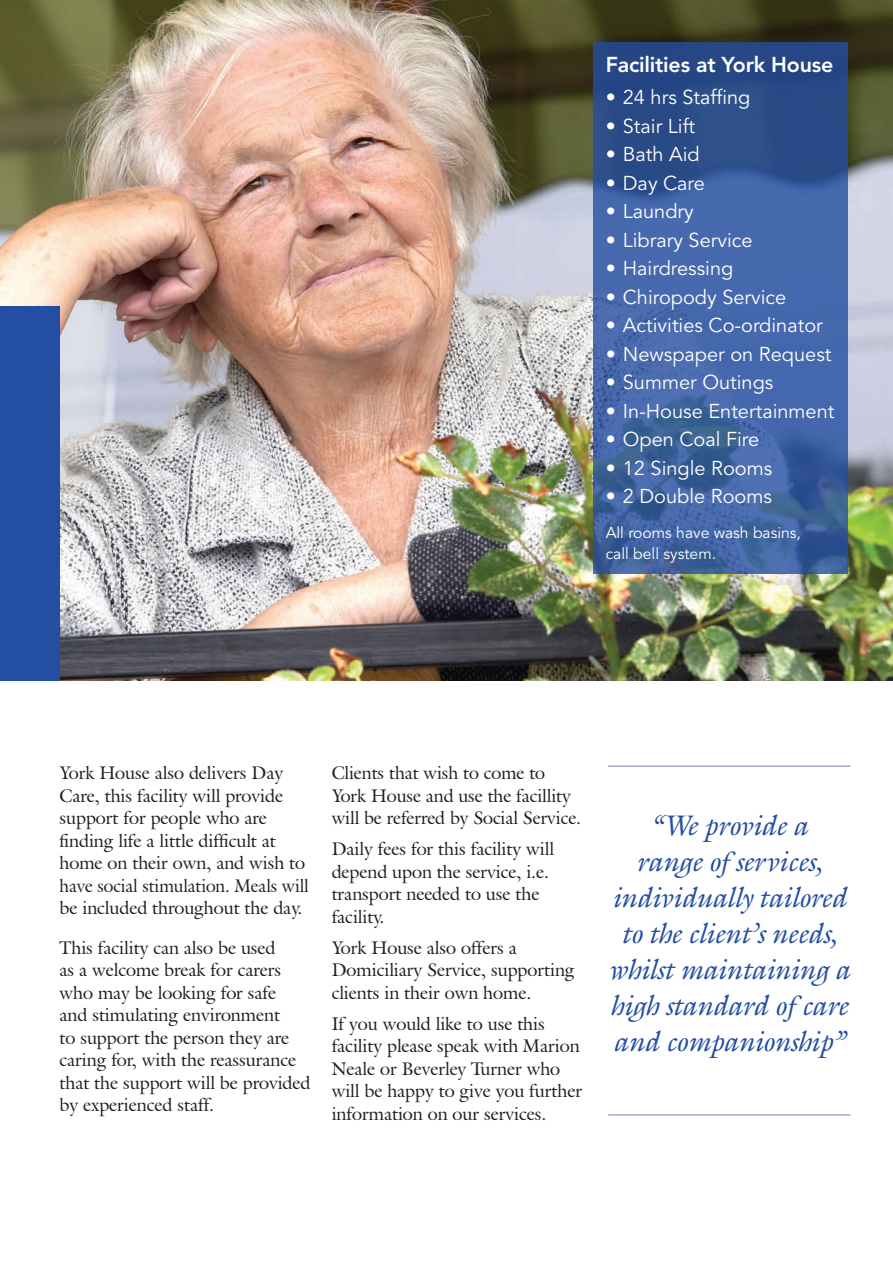
<style>
.page{position:relative;width:893px;height:1263px;background:#fff}
.page>*{position:absolute;margin:0;border:0;box-sizing:border-box;transform-origin:0 0}
.t1{font:italic 28.5px/36px "Galliard";letter-spacing:-.02em;color:#244ea1;text-align:center}
.t2{font:800 21.45px "Avenir";letter-spacing:-.01em;color:#fff}
.t3{font:19.95px "Avenir";color:#fff}
.t4{font:18px/22.5px "Galliard IT Cby BT";color:#231f20}
.t5{font:15.75px/21.3px "Avenir";color:#fff}
</style>
<div class="page">
<img style="left:0;top:0;width:893px;height:680px">
<div style="left:0;top:306px;width:60px;height:374px;background:#244ea1"></div>
<svg style="left:593px;top:43px;width:255px;height:531px;background:#3c5e9e"></svg>
<hr style="left:608px;top:765px;width:242px;height:2px;background:#b0a2ce">
<hr style="left:608px;top:1114px;width:242px;height:2px;background:#b0a2ce">
<p class="t2" style="left:606px;top:51px;width:229px">Facilities at York House</p>
<p class="t3" style="left:606px;top:86px;width:146px">• 24 hrs Staffing</p>
<p class="t3" style="left:606px;top:114px;width:91px">• Stair Lift</p>
<p class="t3" style="left:606px;top:143px;width:96px">• Bath Aid</p>
<p class="t3" style="left:606px;top:171px;width:101px">• Day Care</p>
<p class="t3" style="left:606px;top:200px;width:90px">• Laundry</p>
<p class="t3" style="left:606px;top:228px;width:148px">• Library Service</p>
<p class="t3" style="left:606px;top:257px;width:129px">• Hairdressing</p>
<p class="t3" style="left:606px;top:285px;width:182px">• Chiropody Service</p>
<p class="t3" style="left:606px;top:314px;width:219px">• Activities Co-ordinator</p>
<p class="t3" style="left:606px;top:342px;width:227px">• Newspaper on Request</p>
<p class="t3" style="left:606px;top:371px;width:169px">• Summer Outings</p>
<p class="t3" style="left:606px;top:399px;width:230px">• In-House Entertainment</p>
<p class="t3" style="left:606px;top:428px;width:155px">• Open Coal Fire</p>
<p class="t3" style="left:606px;top:456px;width:168px">• 12 Single Rooms</p>
<p class="t3" style="left:606px;top:485px;width:168px">• 2 Double Rooms</p>
<p class="t5" style="left:606px;top:522px;width:197px">All rooms have wash basins, call bell system.</p>
<p class="t4" style="left:60px;top:762px;width:251px">York House also delivers Day<br>Care, this facility will provide support for people who are finding life a little difficult at home on their own, and wish to have social stimulation. Meals will be included throughout the day.</p>
<p class="t4" style="left:60px;top:936px;width:252px">This facility can also be used<br>as a welcome break for carers who may be looking for safe<br>and stimulating environment<br>to support the person they are caring for, with the reassurance that the support will be provided by experienced staff.</p>
<p class="t4" style="left:332px;top:762px;width:251px">Clients that wish to come to<br>York House and use the facillity will be referred by Social Service.</p>
<p class="t4" style="left:332px;top:838px;width:224px">Daily fees for this facility will depend upon the service, i.e. transport needed to use the facility.</p>
<p class="t4" style="left:332px;top:936px;width:244px">York House also offers a<br>Domiciliary Service, supporting clients in their own home.</p>
<p class="t4" style="left:332px;top:1012px;width:252px">If you would like to use this facility please speak with Marion<br>Neale or Beverley Turner who will be happy to give you further information on our services.</p>
<h1 class="t1" style="left:608px;top:806px;width:243px">“We provide a<br>range of services, individually tailored to the client’s needs, whilst maintaining a high standard of care and companionship”</h1>
</div>
